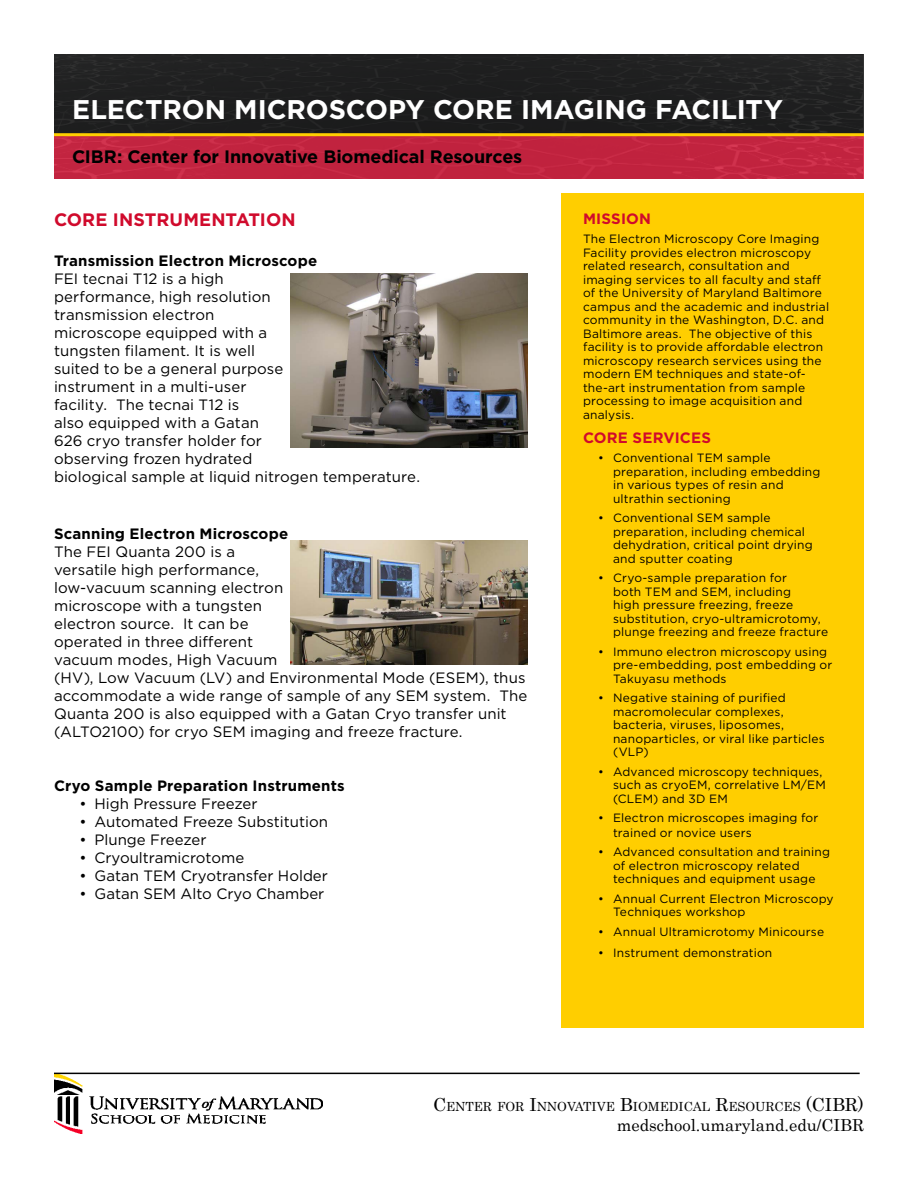
<style>
.page{position:relative;width:918px;height:1188px;background:#fff}
.page>*{position:absolute;margin:0;border:0;box-sizing:border-box;transform-origin:0 0}
.t1{font:700 27px "Gotham";letter-spacing:-.005em;color:#fff}
.t2{font:700 18px "Gotham";letter-spacing:-.01em;color:#000}
.t3{font:700 18px "Gotham";color:#d00a2c}
.t4{font:16.5px "Century";color:#000}
.t5{font:15px/18px "Gotham";letter-spacing:.005em;color:#000}
.t6{font:700 15px "Gotham";letter-spacing:.01em;color:#000}
.t7{font:700 15px "Gotham";letter-spacing:.01em;color:#d00a2c}
.t8{font:12.6px "Century";color:#000}
.t9{font:12px/13.5px "Gotham";letter-spacing:.015em;color:#000}
.s1{font-size:18px}
.s2{font-style:inherit}
</style>
<div class="page">
<div style="left:562px;top:193px;width:302px;height:835px;background:#ffce00"></div>
<div style="left:54px;top:54px;width:810px;height:80px;background:#1f1f20"></div>
<div style="left:54px;top:134px;width:810px;height:44px;background:#c1233f"></div>
<hr style="left:54px;top:133px;width:810px;height:3px;background:#ffce00">
<img style="left:54px;top:1074px;width:269px;height:60px">
<hr style="left:54px;top:1073px;width:806px;height:1px;background:#000">
<img style="left:291px;top:273px;width:236px;height:174px">
<img style="left:291px;top:540px;width:236px;height:124px">
<h1 class="t1" style="left:72px;top:92px;width:713px">ELECTRON MI CROSCOPY CORE I MAGIN G FACI LITY</h1>
<h2 class="t2" style="left:72px;top:145px;width:452px">CI BR: Center for I nnovative Biomedical Resources</h2>
<h2 class="t3" style="left:54px;top:208px;width:218px">CORE INSTRUMENTATION</h2>
<p class="t6" style="left:54px;top:250px;width:265px">Transmission Electron Microscope</p>
<p class="t5" style="left:54px;top:269px;width:368px">FEI tecnai T12 is a high<br>performance, high resolution<br>transmission electron<br>microscope equipped with a<br>tungsten filament. It is well<br>suited to be a general purpose<br>instrument in a multi-user<br>facility. The tecnai T12 is<br>also equipped with a Gatan<br>626 cryo transfer holder for<br>observing frozen hydrated<br>biological sample at liquid nitrogen temperature.</p>
<p class="t6" style="left:54px;top:524px;width:236px">Scanning Electron Microscope</p>
<p class="t5" style="left:54px;top:543px;width:475px">The FEI Quanta 200 is a<br>versatile high performance,<br>low-vacuum scanning electron<br>microscope with a tungsten<br>electron source. It can be<br>operated in three different<br>vacuum modes, High Vacuum<br>(HV), Low Vacuum (LV) and Environmental Mode (ESEM), thus accommodate a wide range of sample of any SEM system. The Quanta 200 is also equipped with a Gatan Cryo transfer unit (ALTO2100) for cryo SEM imaging and freeze fracture.</p>
<p class="t6" style="left:54px;top:776px;width:292px">Cryo Sample Preparation I nstruments</p>
<p class="t5" style="left:79px;top:795px;width:180px">• High Pressure Freezer</p>
<p class="t5" style="left:79px;top:813px;width:250px">• Automated Freeze Substitution</p>
<p class="t5" style="left:79px;top:831px;width:128px">• Plunge Freezer</p>
<p class="t5" style="left:79px;top:849px;width:166px">• Cryoultramicrotome</p>
<p class="t5" style="left:79px;top:867px;width:250px">• Gatan TEM Cryotransfer Holder</p>
<p class="t5" style="left:79px;top:885px;width:246px">• Gatan SEM Alto Cryo Chamber</p>
<p class="t7" style="left:583px;top:208px;width:69px">Mission</p>
<p class="t9" style="left:583px;top:232px;width:248px">The Electron Microscopy Core Imaging Facility provides electron microscopy related research, consultation and imaging services to all faculty and staff of the University of Maryland Baltimore campus and the academic and industrial community in the Washington, D.C. and Baltimore areas. The objective of this facility is to provide affordable electron microscopy research services using the modern EM techniques and state-of&shy;the-art instrumentation from sample processing to image acquisition and analysis.</p>
<p class="t7" style="left:583px;top:427px;width:128px">CORE SERVICES</p>
<p class="t9" style="left:613px;top:451px;width:209px;text-indent:-15px">• Conventional TEM sample preparation, including embedding in various types of resin and ultrathin sectioning</p>
<p class="t9" style="left:613px;top:511px;width:201px;text-indent:-15px">• Conventional SEM sample preparation, including chemical dehydration, critical point drying and sputter coating</p>
<p class="t9" style="left:613px;top:571px;width:217px;text-indent:-15px">• Cryo-sample preparation for<br>both TEM and SEM, including<br>high pressure freezing, freeze substitution, cryo-ultramicrotomy, plunge freezing and freeze fracture</p>
<p class="t9" style="left:613px;top:644px;width:221px;text-indent:-15px">• Immuno electron microscopy using pre-embedding, post embedding or<br>Takuyasu methods</p>
<p class="t9" style="left:613px;top:691px;width:213px;text-indent:-15px">• Negative staining of purified macromolecular complexes, bacteria, viruses, liposomes, nanoparticles, or viral like particles (VLP)</p>
<p class="t9" style="left:613px;top:764px;width:214px;text-indent:-15px">• Advanced microscopy techniques, such as cryoEM, correlative LM/EM (CLEM) and 3D EM</p>
<p class="t9" style="left:613px;top:810px;width:207px;line-height:14.4px;text-indent:-15px">• Electron microscopes imaging for trained or novice users</p>
<p class="t9" style="left:613px;top:845px;width:219px;text-indent:-15px">• Advanced consultation and training of electron microscopy related techniques and equipment usage</p>
<p class="t9" style="left:613px;top:891px;width:222px;text-indent:-15px">• Annual Current Electron Microscopy<br>Techniques workshop</p>
<p class="t9" style="left:598px;top:925px;width:228px">• Annual Ultramicrotomy Minicourse</p>
<p class="t9" style="left:598px;top:946px;width:176px">• Instrument demonstration</p>
<p class="t8" style="left:433px;top:1096px;width:432px"><span class="s1">C</span>ENTER FOR <span class="s1">I</span>NNOVATIVE <span class="s1">B</span>IOMEDICAL <span class="s1">R</span>ESOURCES <span class="s1">(CIBR)</span></p>
<h3 class="t4" style="left:617px;top:1111px;width:249px">medschool.umaryland.edu<span class="s2">/</span>CIBR</h3>
</div>
